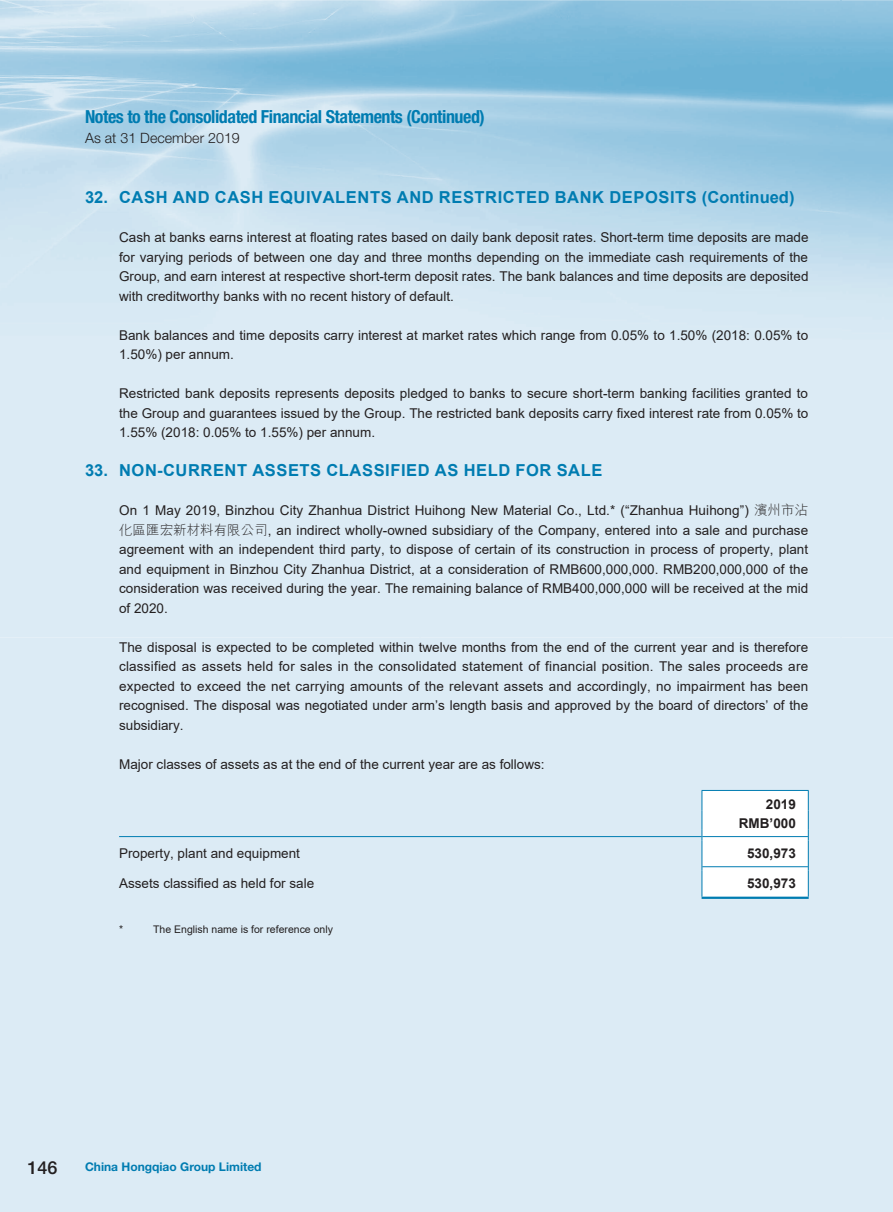
<style>
.page{position:relative;width:893px;height:1212px;background:#fff}
.page>*{position:absolute;margin:0;border:0;box-sizing:border-box;transform-origin:0 0}
.t1{font:700 condensed 18px "Helvetica Neue LT Std";letter-spacing:-.025em;color:#007cb1}
.t2{font:500 18px "Helvetica Neue LT Std";color:#231f20}
.t3{font:700 16.5px "Arial";letter-spacing:.035em;color:#007cb1}
.t4{font:300 14.25px "Helvetica Neue LT Std";color:#231f20}
.t5{font:13.5px/19.5px "Arial";color:#231f20;text-align:justify}
.t6{font:700 13.5px/19.5px "Arial";color:#231f20;text-align:right}
.t7{font:700 12px "Helvetica Neue LT Std";color:#007cb1}
.t8{font:10.5px "Arial";color:#231f20}
.s1{font-family:"M Hei HK Light E Ten B5 H"}
</style>
<div class="page">
<div style="left:0;top:637px;width:892px;height:575px;background:#dcebf5"></div>
<img style="left:0;top:0;width:892px;height:637px">
<hr style="left:701px;top:897px;width:107px;height:2px;background:#007cb1">
<svg style="left:701px;top:790px;width:107px;height:108px"></svg>
<hr style="left:119px;top:836px;width:582px;height:1px;background:#007cb1">
<hr style="left:702px;top:836px;width:105px;height:1px;background:#007cb1">
<hr style="left:702px;top:866px;width:105px;height:1px;background:#007cb1">
<h1 class="t1" style="left:85px;top:110px;width:401px">Notes to the Consolidated Financial Statements (Continued)</h1>
<p class="t4" style="left:85px;top:130px;width:156px">As at 31 December 2019</p>
<p class="t3" style="left:85px;top:188px;width:711px">32. CASH AND CASH EQUIVALENTS AND RESTRICTED BANK DEPOSITS (Continued)</p>
<p class="t5" style="left:119px;top:228px;width:691px">Cash at banks earns interest at floating rates based on daily bank deposit rates. Short-term time deposits are made for varying periods of between one day and three months depending on the immediate cash requirements of the Group, and earn interest at respective short-term deposit rates. The bank balances and time deposits are deposited with creditworthy banks with no recent history of default.</p>
<p class="t5" style="left:119px;top:325px;width:690px">Bank balances and time deposits carry interest at market rates which range from 0.05% to 1.50% (2018: 0.05% to<br>1.50%) per annum.</p>
<p class="t5" style="left:119px;top:384px;width:690px">Restricted bank deposits represents deposits pledged to banks to secure short-term banking facilities granted to the Group and guarantees issued by the Group. The restricted bank deposits carry fixed interest rate from 0.05% to 1.55% (2018: 0.05% to 1.55%) per annum.</p>
<p class="t3" style="left:85px;top:461px;width:519px">33. NON-CURRENT ASSETS CLASSIFIED AS HELD FOR SALE</p>
<p class="t5" style="left:119px;top:501px;width:690px">On 1 May 2019, Binzhou City Zhanhua District Huihong New Material Co., Ltd.* (“Zhanhua Huihong”) <span class="s1">濱州市沾化區匯宏新材料有限公司</span>, an indirect wholly-owned subsidiary of the Company, entered into a sale and purchase agreement with an independent third party, to dispose of certain of its construction in process of property, plant and equipment in Binzhou City Zhanhua District, at a consideration of RMB600,000,000. RMB200,000,000 of the consideration was received during the year. The remaining balance of RMB400,000,000 will be received at the mid of 2020.</p>
<p class="t5" style="left:119px;top:637px;width:690px">The disposal is expected to be completed within twelve months from the end of the current year and is therefore classified as assets held for sales in the consolidated statement of financial position. The sales proceeds are expected to exceed the net carrying amounts of the relevant assets and accordingly, no impairment has been recognised. The disposal was negotiated under arm’s length basis and approved by the board of directors’ of the subsidiary.</p>
<p class="t5" style="left:119px;top:754px;width:427px">Major classes of assets as at the end of the current year are as follows:</p>
<p class="t6" style="left:738px;top:794px;width:59px">2019<br>RMB’000</p>
<p class="t5" style="left:119px;top:844px;width:182px">Property, plant and equipment</p>
<p class="t6" style="left:747px;top:844px;width:50px">530,973</p>
<p class="t5" style="left:119px;top:874px;width:197px">Assets classified as held for sale</p>
<p class="t6" style="left:747px;top:874px;width:50px">530,973</p>
<p class="t8" style="left:119px;top:923px;width:6px">*</p>
<p class="t8" style="left:153px;top:923px;width:181px">The English name is for reference only</p>
<h1 class="t2" style="left:27px;top:1158px;width:32px">146</h1>
<p class="t7" style="left:85px;top:1163px;width:178px">China Hongqiao Group Limited</p>
</div>
